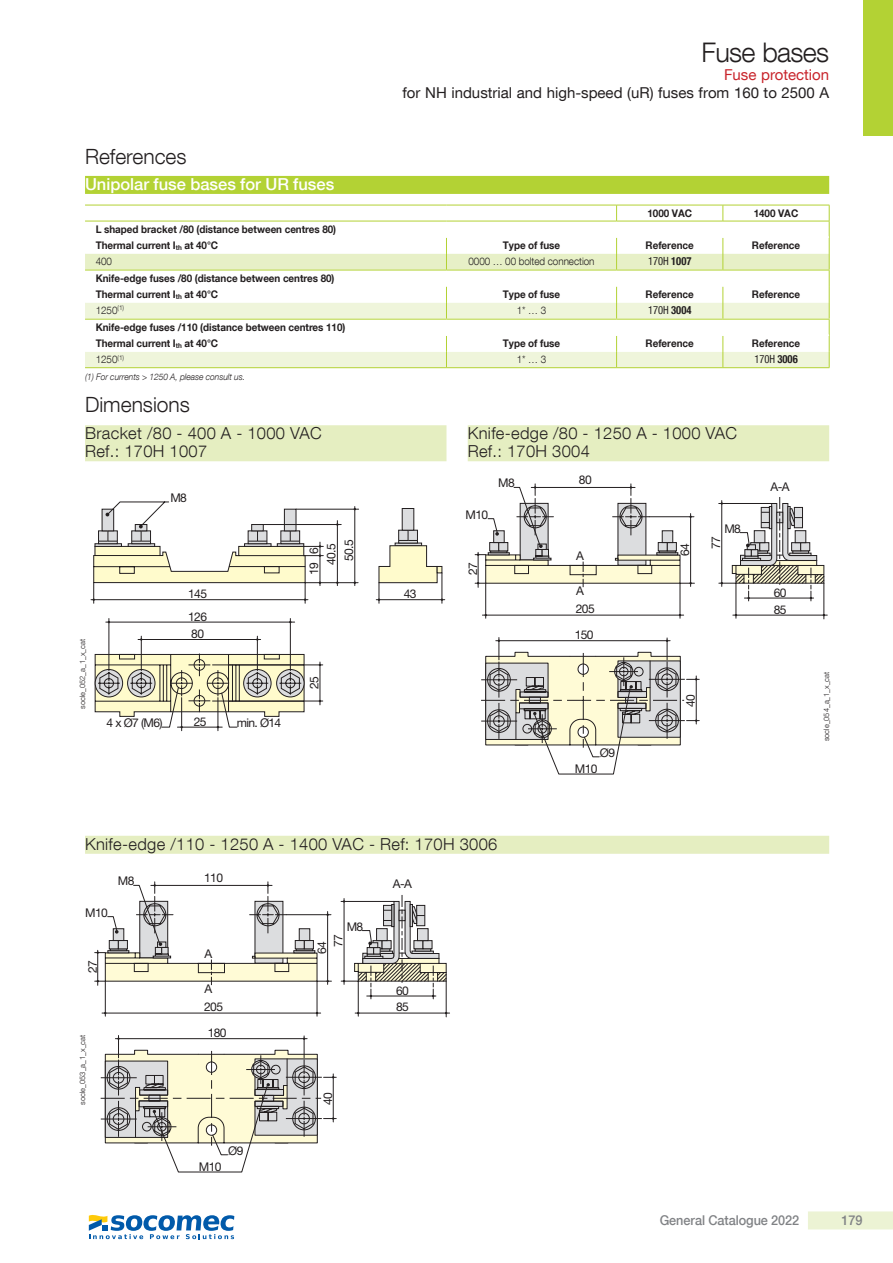
<style>
.page{position:relative;width:893px;height:1263px;background:#fff}
.page>*{position:absolute;margin:0;border:0;box-sizing:border-box;transform-origin:0 0}
.t1{font:300 27px "Helvetica Neue LT Com";letter-spacing:-.025em;color:#231f20}
.titre_Chapitre{font:300 21px "Helvetica Neue LT Com";color:#231f20}
.titre_avec_filet{font:300 16.5px/18px "Helvetica Neue LT Com";letter-spacing:.02em;color:#231f20}
.titre_Bandeau{font:300 16.5px "Helvetica Neue LT Com";letter-spacing:.02em;color:#231f20}
.titre_Bandeau_réf{font:500 16.5px "Helvetica Neue LT Com";color:#fff}
.t2{font:15px "Helvetica Neue LT Com";color:#231f20}
.t3{font:15px "Helvetica Neue LT Com";color:#c8242b}
.t4{font:500 13.5px "Helvetica Neue LT Com";letter-spacing:-.005em;color:#808285;scale:.94 1}
.t5{font:12px/18.5px "Helvetica Neue LT Com";letter-spacing:-.05em;color:#231f20}
.Ref_produit{font:condensed 11.25px "Helvetica Neue LT Com";color:#231f20;scale:.94 1}
.Tetiere_tablo_Gau{font:700 10.5px "Helvetica Neue LT Com";letter-spacing:-.005em;color:#231f20;scale:.94 1}
.Tetiere_tablo_cen{font:700 10.5px "Helvetica Neue LT Com";letter-spacing:-.005em;color:#231f20;scale:.94 1}
.texte_tablo_Centr{font:300 10.5px "Helvetica Neue LT Com";letter-spacing:-.005em;color:#231f20;scale:.94 1}
.texte_tablo_Gauch{font:300 10.5px "Helvetica Neue LT Com";letter-spacing:-.005em;color:#231f20;scale:.94 1}
.t6{font:italic 300 9px "Helvetica Neue LT Com";letter-spacing:-.005em;color:#231f20;scale:.94 1}
.reference{font:300 7.5px "Helvetica Neue LT Com";color:#231f20}
.s1{font-weight:700}
</style>
<div class="page">
<div style="left:808px;top:1211px;width:85px;height:18px;background:#ecf3d4"></div>
<div style="left:863px;top:0;width:30px;height:136px;background:#b3d234"></div>
<div style="left:85px;top:176px;width:744px;height:18px;background:#b3d234"></div>
<svg style="left:85px;top:205px;width:745px;height:163px"></svg>
<hr style="left:85px;top:319px;width:361px;height:1px;background:#b3d234">
<hr style="left:446px;top:319px;width:171px;height:1px;background:#b3d234">
<hr style="left:617px;top:319px;width:106px;height:1px;background:#b3d234">
<hr style="left:723px;top:319px;width:106px;height:1px;background:#b3d234">
<hr style="left:85px;top:334px;width:361px;height:2px;background:#fff">
<hr style="left:446px;top:334px;width:171px;height:2px;background:#fff">
<hr style="left:617px;top:334px;width:106px;height:2px;background:#fff">
<hr style="left:723px;top:334px;width:106px;height:2px;background:#fff">
<div style="left:85px;top:425px;width:361px;height:36px;background:#e5eec1"></div>
<div style="left:468px;top:425px;width:361px;height:36px;background:#e5eec1"></div>
<div style="left:85px;top:836px;width:744px;height:18px;background:#e5eec1"></div>
<div style="left:255px;top:901px;width:28px;height:63px;background:#dcdddf"></div>
<svg style="left:295px;top:940px;width:9px;height:2px"></svg>
<svg style="left:304px;top:940px;width:10px;height:2px"></svg>
<div style="left:299px;top:928px;width:11px;height:13px;background:#dcdddf;border:1px solid #231f20"></div>
<hr style="left:355px;top:1013px;width:95px;height:1px;background:#231f20">
<hr style="left:102px;top:1013px;width:219px;height:1px;background:#231f20">
<hr style="left:286px;top:914px;width:45px;height:1px;background:#231f20">
<hr style="left:358px;top:981px;width:1px;height:35px;background:#231f20">
<hr style="left:317px;top:981px;width:1px;height:35px;background:#231f20">
<hr style="left:446px;top:981px;width:1px;height:36px;background:#231f20">
<hr style="left:327px;top:911px;width:1px;height:73px;background:#231f20">
<svg style="left:268px;top:1035px;width:68px;height:109px"></svg>
<svg style="left:136px;top:882px;width:37px;height:3px"></svg>
<svg style="left:250px;top:882px;width:36px;height:51px"></svg>
<svg style="left:341px;top:895px;width:106px;height:104px"></svg>
<svg style="left:268px;top:942px;width:63px;height:43px"></svg>
<svg style="left:94px;top:885px;width:174px;height:287px"></svg>
<hr style="left:733px;top:615px;width:94px;height:1px;background:#231f20">
<hr style="left:736px;top:583px;width:1px;height:35px;background:#231f20">
<hr style="left:824px;top:583px;width:1px;height:36px;background:#231f20">
<svg style="left:719px;top:497px;width:106px;height:104px"></svg>
<svg style="left:475px;top:484px;width:224px;height:290px"></svg>
<hr style="left:181px;top:698px;width:1px;height:33px;background:#231f20">
<hr style="left:218px;top:698px;width:1px;height:33px;background:#231f20">
<hr style="left:91px;top:599px;width:217px;height:1px;background:#231f20">
<svg style="left:93px;top:501px;width:352px;height:227px"></svg>
<svg style="left:89px;top:1215px;width:145px;height:24px"></svg>
<p class="titre_Chapitre" style="left:85px;top:144px;width:103px">References</p>
<p class="titre_Bandeau_réf" style="left:85px;top:175px;width:251px">Unipolar fuse bases for UR fuses</p>
<h1 class="t1" style="left:701px;top:36px;width:129px">Fuse bases</h1>
<h3 class="t3" style="left:724px;top:65px;width:107px">Fuse protection</h3>
<h3 class="t2" style="left:402px;top:83px;width:428px">for NH industrial and high-speed (uR) fuses from 160 to 2500 A</h3>
<p class="Tetiere_tablo_cen" style="left:647px;top:206px;width:49px">1000 VAC</p>
<p class="Tetiere_tablo_cen" style="left:754px;top:206px;width:49px">1400 VAC</p>
<p class="Tetiere_tablo_Gau" style="left:96px;top:222px;width:257px">L shaped bracket /80 (distance between centres 80)</p>
<p class="Tetiere_tablo_Gau" style="left:96px;top:238px;width:132px">Thermal current I<sub>th</sub> at 40°C</p>
<p class="Tetiere_tablo_cen" style="left:503px;top:238px;width:62px">Type of fuse</p>
<p class="Tetiere_tablo_cen" style="left:646px;top:238px;width:53px">Reference</p>
<p class="Tetiere_tablo_cen" style="left:752px;top:238px;width:53px">Reference</p>
<p class="texte_tablo_Gauch" style="left:96px;top:255px;width:19px">400</p>
<p class="texte_tablo_Centr" style="left:468px;top:255px;width:136px">0000 … 00 bolted connection</p>
<p class="Ref_produit" style="left:648px;top:255px;width:48px">170H <span class="s1">1007</span></p>
<p class="Tetiere_tablo_Gau" style="left:96px;top:271px;width:256px">Knife-edge fuses /80 (distance between centres 80)</p>
<p class="Tetiere_tablo_Gau" style="left:96px;top:287px;width:132px">Thermal current I<sub>th</sub> at 40°C</p>
<p class="Tetiere_tablo_cen" style="left:503px;top:287px;width:62px">Type of fuse</p>
<p class="Tetiere_tablo_cen" style="left:646px;top:287px;width:53px">Reference</p>
<p class="Tetiere_tablo_cen" style="left:752px;top:287px;width:53px">Reference</p>
<p class="texte_tablo_Gauch" style="left:96px;top:304px;width:32px">1250<sup>(1)</sup></p>
<p class="texte_tablo_Centr" style="left:517px;top:304px;width:33px">1* … 3</p>
<p class="Ref_produit" style="left:648px;top:304px;width:48px">170H <span class="s1">3004</span></p>
<p class="Tetiere_tablo_Gau" style="left:96px;top:320px;width:267px">Knife-edge fuses /110 (distance between centres 110)</p>
<p class="Tetiere_tablo_Gau" style="left:96px;top:336px;width:132px">Thermal current I<sub>th</sub> at 40°C</p>
<p class="Tetiere_tablo_cen" style="left:503px;top:336px;width:62px">Type of fuse</p>
<p class="Tetiere_tablo_cen" style="left:646px;top:336px;width:53px">Reference</p>
<p class="Tetiere_tablo_cen" style="left:752px;top:336px;width:53px">Reference</p>
<p class="texte_tablo_Gauch" style="left:96px;top:353px;width:32px">1250<sup>(1)</sup></p>
<p class="texte_tablo_Centr" style="left:517px;top:353px;width:33px">1* … 3</p>
<p class="Ref_produit" style="left:754px;top:353px;width:48px">170H <span class="s1">3006</span></p>
<p class="t6" style="left:85px;top:371px;width:172px">(1) For currents &gt; 1250 A, please consult us.</p>
<p class="titre_Chapitre" style="left:85px;top:391px;width:106px">Dimensions</p>
<p class="titre_avec_filet" style="left:85px;top:424px;width:238px">Bracket /80 - 400 A - 1000 VAC<br>Ref.: 170H 1007</p>
<p class="titre_avec_filet" style="left:468px;top:424px;width:271px">Knife-edge /80 - 1250 A - 1000 VAC<br>Ref.: 170H 3004</p>
<p class="t5" style="left:170px;top:488px;width:18px">M8</p>
<p class="reference" style="left:78px;top:709px;width:71px;rotate:-90deg">socle_052_a_1_x_cat</p>
<p class="t5" style="left:188px;top:584px;width:20px">145</p>
<p class="t5" style="left:191px;top:624px;width:14px">80</p>
<p class="t5" style="left:188px;top:607px;width:20px">126</p>
<p class="t5" style="left:107px;top:713px;width:58px">4 x Ø7 (M6)</p>
<p class="t5" style="left:194px;top:712px;width:14px">25</p>
<p class="t5" style="left:237px;top:713px;width:46px">min. Ø14</p>
<p class="t5" style="left:305px;top:565px;width:27px;line-height:17.4px;text-align:center;rotate:-90deg">6<br>40.5<br>50.5</p>
<p class="t5" style="left:304px;top:575px;width:14px;rotate:-90deg">19</p>
<p class="t5" style="left:305px;top:689px;width:14px;rotate:-90deg">25</p>
<p class="t5" style="left:404px;top:584px;width:14px">43</p>
<p class="t5" style="left:466px;top:505px;width:24px">M10</p>
<p class="t5" style="left:498px;top:474px;width:18px">M8</p>
<p class="t5" style="left:463px;top:575px;width:14px;rotate:-90deg">27</p>
<p class="titre_Bandeau" style="left:85px;top:834px;width:414px">Knife-edge /110 - 1250 A - 1400 VAC - Ref: 170H 3006</p>
<p class="t5" style="left:85px;top:903px;width:24px">M10</p>
<p class="t5" style="left:118px;top:872px;width:18px">M8</p>
<p class="t5" style="left:83px;top:973px;width:14px;rotate:-90deg">27</p>
<p class="reference" style="left:78px;top:1104px;width:71px;rotate:-90deg">socle_053_a_1_x_cat</p>
<p class="t5" style="left:204px;top:868px;width:20px">110</p>
<p class="t5" style="left:204px;top:944px;width:9px">A</p>
<p class="t5" style="left:204px;top:979px;width:20px">A<br>205</p>
<p class="t5" style="left:208px;top:1023px;width:20px">180</p>
<p class="t5" style="left:228px;top:1141px;width:17px">Ø9</p>
<p class="t5" style="left:199px;top:1157px;width:24px">M10</p>
<p class="t5" style="left:347px;top:917px;width:18px">M8</p>
<p class="t5" style="left:329px;top:947px;width:14px;rotate:-90deg">77</p>
<p class="t5" style="left:312px;top:954px;width:14px;rotate:-90deg">64</p>
<p class="t5" style="left:393px;top:875px;width:21px">A-A</p>
<p class="t5" style="left:396px;top:981px;width:14px">60</p>
<p class="t5" style="left:396px;top:998px;width:14px">85</p>
<p class="t5" style="left:318px;top:1105px;width:14px;rotate:-90deg">40</p>
<p class="t5" style="left:579px;top:470px;width:14px">80</p>
<p class="t5" style="left:576px;top:546px;width:9px">A</p>
<p class="t5" style="left:576px;top:581px;width:20px">A<br>205</p>
<p class="t5" style="left:575px;top:625px;width:20px">150</p>
<p class="t5" style="left:600px;top:743px;width:17px">Ø9</p>
<p class="t5" style="left:575px;top:759px;width:24px">M10</p>
<p class="t5" style="left:675px;top:556px;width:14px;rotate:-90deg">64</p>
<p class="t5" style="left:724px;top:519px;width:18px">M8</p>
<p class="t5" style="left:706px;top:549px;width:14px;rotate:-90deg">77</p>
<p class="t5" style="left:681px;top:707px;width:14px;rotate:-90deg">40</p>
<p class="t5" style="left:771px;top:477px;width:21px">A-A</p>
<p class="t5" style="left:774px;top:583px;width:14px">60</p>
<p class="t5" style="left:774px;top:600px;width:14px">85</p>
<p class="reference" style="left:822px;top:741px;width:71px;rotate:-90deg">socle_054_a_1_x_cat</p>
<p class="t4" style="left:660px;top:1212px;width:150px">General Catalogue 2022</p>
<p class="t4" style="left:841px;top:1212px;width:24px">179</p>
</div>
